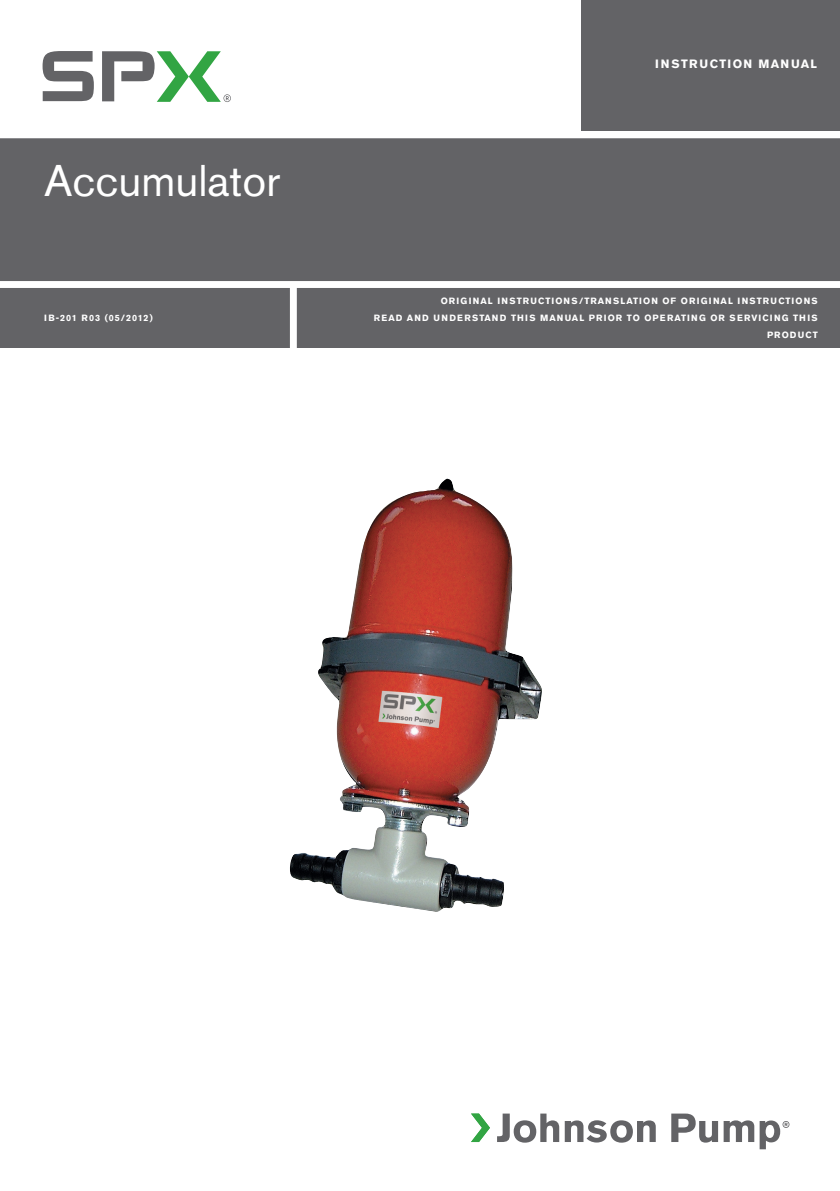
<style>
.page{position:relative;width:840px;height:1191px;background:#fff}
.page>*{position:absolute;margin:0;border:0;box-sizing:border-box;transform-origin:0 0}
.Front_Cover_MANUAL_N{font:44px "Akzidenz Grotesk Pro";color:#fff}
.Front_Cover_Corner_T{font:700 12px "Akzidenz Grotesk Pro";letter-spacing:.11em;color:#fff}
.Front_Cover_READ_AND{font:700 9px/16.8px "Akzidenz Grotesk Pro";letter-spacing:.11em;color:#fff;text-align:right}
.Front_Cover_FORM_NO{font:700 9px "Akzidenz Grotesk Pro";letter-spacing:.11em;color:#fff}
</style>
<div class="page">
<svg style="left:43px;top:51px;width:51px;height:50px"></svg>
<svg style="left:102px;top:51px;width:129px;height:51px"></svg>
<svg style="left:471px;top:1113px;width:18px;height:29px"></svg>
<svg style="left:497px;top:1113px;width:158px;height:29px"></svg>
<svg style="left:671px;top:1113px;width:46px;height:29px"></svg>
<svg style="left:723px;top:1120px;width:30px;height:22px"></svg>
<svg style="left:759px;top:1120px;width:30px;height:29px"></svg>
<div style="left:0;top:135px;width:839px;height:150px;background:#636366"></div>
<div style="left:0;top:284px;width:839px;height:63px;background:#636366"></div>
<div style="left:0;top:281px;width:839px;height:7px;background:#fff"></div>
<div style="left:290px;top:283px;width:7px;height:70px;background:#fff"></div>
<div style="left:581px;top:0;width:258px;height:131px;background:#636366"></div>
<div style="left:0;top:131px;width:839px;height:7px;background:#fff"></div>
<img style="left:290px;top:484px;width:215px;height:428px">
<p class="Front_Cover_MANUAL_N" style="left:44px;top:152px;width:237px">Accumulator</p>
<p class="Front_Cover_FORM_NO" style="left:44px;top:312px;width:110px">IB-201 R03 (05/2012)</p>
<p class="Front_Cover_Corner_T" style="left:655px;top:56px;width:163px">INSTRUCTION MANUAL</p>
<p class="Front_Cover_READ_AND" style="left:373px;top:293px;width:445px">ORIGINAL INSTRUCTIONS/TRANSLATION OF ORIGINAL INSTRUCTIONS<br>READ AND UNDERSTAND THIS MANUAL PRIOR TO OPERATING OR SERVICING THIS<br>PRODUCT</p>
</div>
